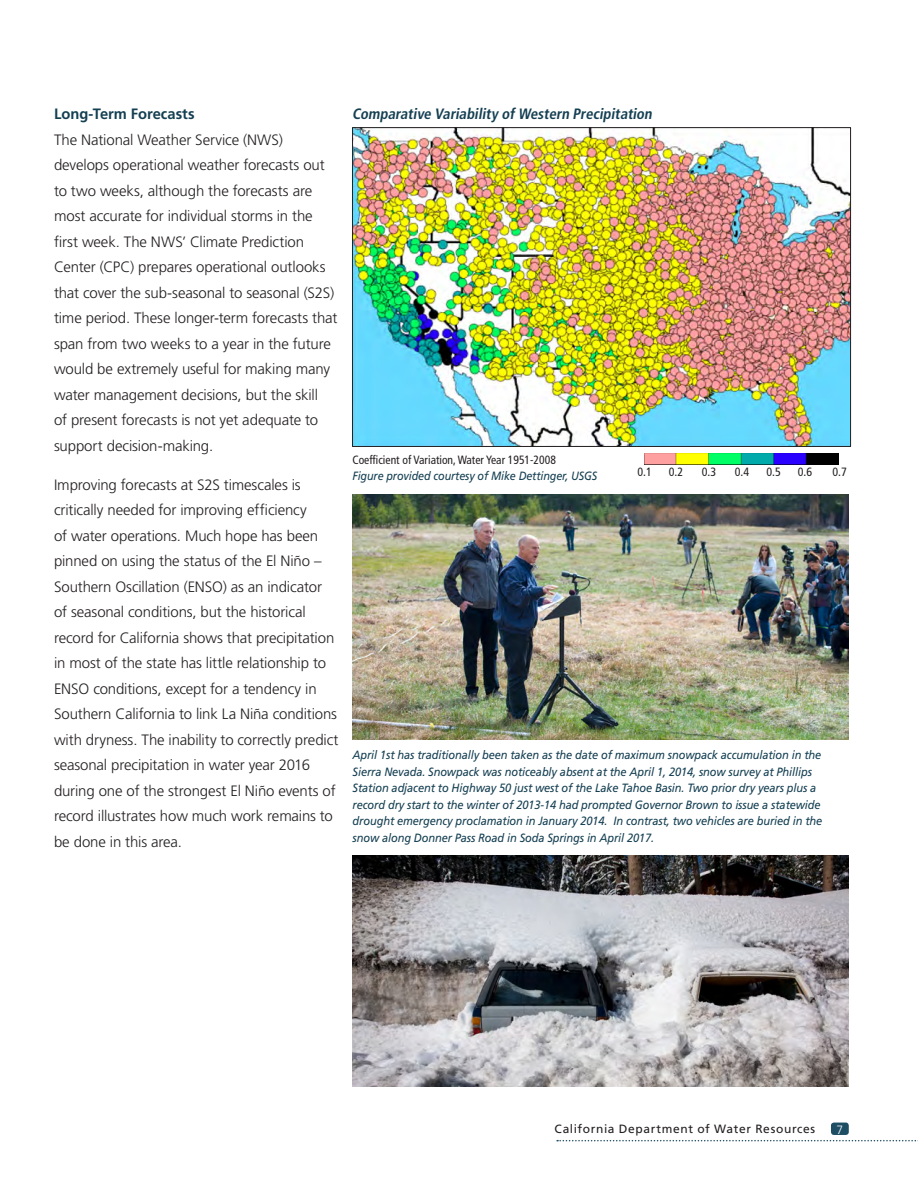
<style>
.page{position:relative;width:918px;height:1188px;background:#fff}
.page>*{position:absolute;margin:0;border:0;box-sizing:border-box;transform-origin:0 0}
.t1{font:300 15px/25.5px "Frutiger LT Std";letter-spacing:-.01em;color:#231f20}
.t2{font:italic 700 condensed 15px "Frutiger LT Std";color:#143f52}
.t3{font:700 15px "Frutiger LT Std";color:#143f52}
.t4{font:italic 12px/16.5px "Frutiger LT Std";letter-spacing:-.01em;color:#143f52;scale:.92 1}
.t5{font:condensed 12px "Frutiger LT Std";color:#231f20}
.t6{font:italic 12px "Frutiger LT Std";letter-spacing:-.01em;color:#143f52;scale:.9 1}
.t7{font:12px "Frutiger LT Std";letter-spacing:.05em;color:#231f20}
.t8{font:300 12px "Frutiger LT Std";color:#fff}
</style>
<div class="page">
<div style="left:831px;top:1123px;width:18px;height:12px;background:#1e4e64;border-radius:3px"></div>
<svg style="left:557px;top:1140px;width:361px;height:1px"></svg>
<img style="left:354px;top:129px;width:495px;height:316px">
<img style="left:645px;top:453px;width:194px;height:11px">
<div style="left:352px;top:127px;width:499px;height:320px;border:1px solid #231f20"></div>
<img style="left:352px;top:495px;width:497px;height:245px">
<img style="left:352px;top:855px;width:497px;height:232px">
<h3 class="t3" style="left:54px;top:105px;width:142px">Long-Term Forecasts</h3>
<p class="t1" style="left:54px;top:127px;width:285px">The National Weather Service (NWS) develops operational weather forecasts out to two weeks, although the forecasts are most accurate for individual storms in the first week. The NWS’ Climate Prediction Center (CPC) prepares operational outlooks that cover the sub-seasonal to seasonal (S2S) time period. These longer-term forecasts that span from two weeks to a year in the future would be extremely useful for making many water management decisions, but the skill<br>of present forecasts is not yet adequate to support decision-making.</p>
<p class="t1" style="left:54px;top:472px;width:286px">Improving forecasts at S2S timescales is critically needed for improving efficiency<br>of water operations. Much hope has been pinned on using the status of the El Niño – Southern Oscillation (ENSO) as an indicator of seasonal conditions, but the historical record for California shows that precipitation in most of the state has little relationship to ENSO conditions, except for a tendency in Southern California to link La Niña conditions with dryness. The inability to correctly predict seasonal precipitation in water year 2016 during one of the strongest El Niño events of record illustrates how much work remains to be done in this area.</p>
<p class="t2" style="left:352px;top:105px;width:304px">Comparative Variability ofWestern Precipitation</p>
<p class="t5" style="left:352px;top:453px;width:205px">Coefficient of Variation, Water Year 1951-2008</p>
<p class="t6" style="left:352px;top:469px;width:273px">Figure provided courtesy of Mike Dettinger, USGS</p>
<p class="t5" style="left:637px;top:465px;width:16px">0.1</p>
<p class="t5" style="left:669px;top:465px;width:16px">0.2</p>
<p class="t5" style="left:702px;top:465px;width:16px">0.3</p>
<p class="t5" style="left:735px;top:465px;width:16px">0.4</p>
<p class="t5" style="left:766px;top:465px;width:16px">0.5</p>
<p class="t5" style="left:798px;top:465px;width:16px">0.6</p>
<p class="t5" style="left:832px;top:465px;width:16px">0.7</p>
<p class="t4" style="left:353px;top:747px;width:512px">April 1st has traditionally been taken as the date of maximum snowpack accumulation in the Sierra Nevada. Snowpack was noticeably absent at the April 1, 2014, snow survey at Phillips Station adjacent to Highway 50 just west of the Lake Tahoe Basin. Two prior dry years plus a record dry start to the winter of 2013-14 had prompted Governor Brown to issue a statewide drought emergency proclamation in January 2014. In contrast, two vehicles are buried in the snow along Donner Pass Road in Soda Springs in April 2017.</p>
<p class="t7" style="left:555px;top:1122px;width:262px">California Department of Water Resources</p>
<p class="t8" style="left:837px;top:1123px;width:8px">7</p>
</div>
